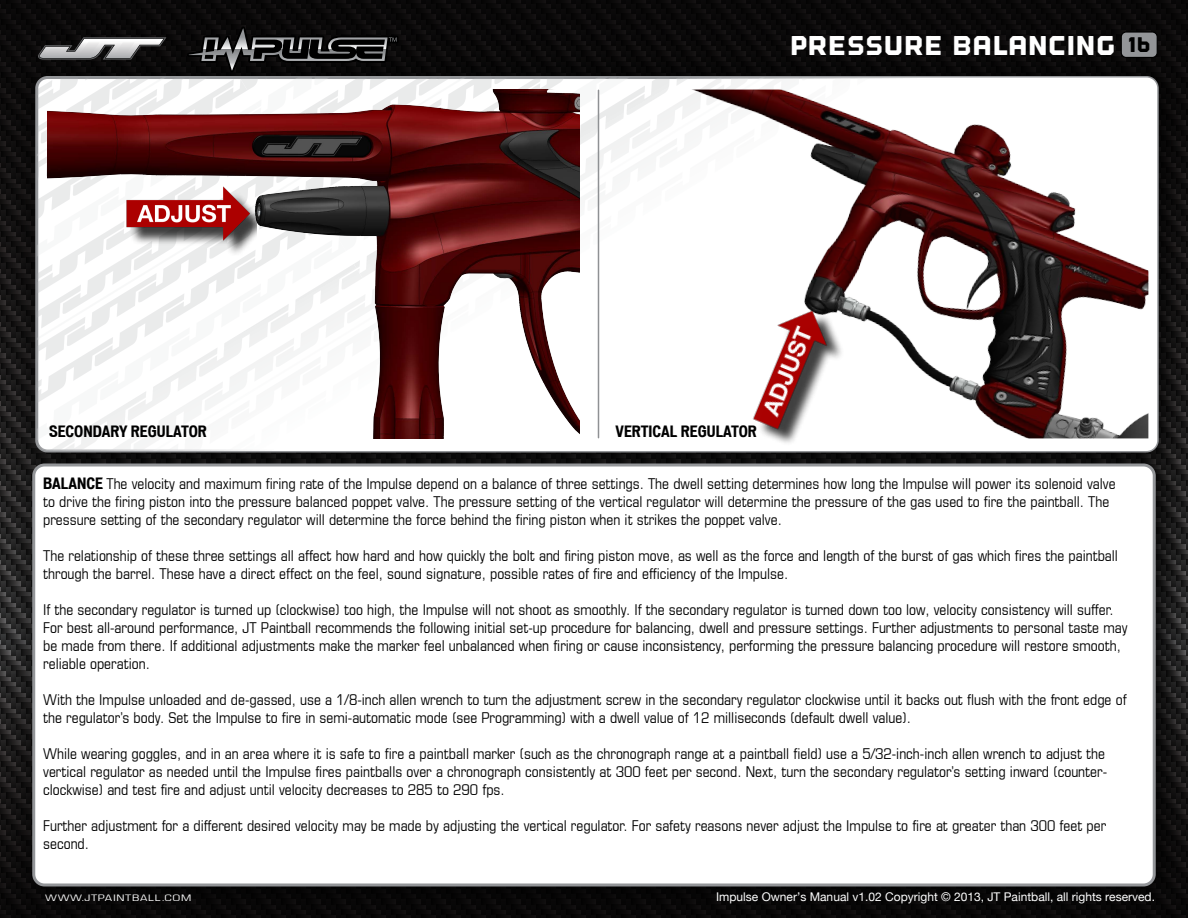
<style>
.page{position:relative;width:1188px;height:918px;background:#090809}
.page>*{position:absolute;margin:0;border:0;box-sizing:border-box;transform-origin:0 0}
.t1{font:27px "Outage Cut";color:#fff}
.t2{font:21px "Outage Cut";color:#000}
.t3{font:condensed 15px/18px "Eurostile";color:#000}
.t4{font:700 condensed 15px "Vonnes";color:#000}
.t5{font:12px "Helvetica Neue";color:#fff}
.t6{font:condensed 9px "Eurostile";letter-spacing:.05em;color:#fff;scale:1.43 1}
.s1{font-family:"Vonnes";font-weight:700}
</style>
<div class="page">
<img style="left:0;top:22px;width:1188px;height:392px">
<img style="left:0;top:414px;width:1188px;height:504px">
<div style="left:34px;top:465px;width:1120px;height:420px;background:#fff;border-radius:11px"></div>
<div style="left:32px;top:463px;width:1124px;height:423px;border:3px solid #939598;border-radius:11px"></div>
<svg style="left:37px;top:78px;width:1120px;height:373px;background:#f7f7f7"></svg>
<svg style="left:38px;top:27px;width:140px;height:33px"></svg>
<svg style="left:187px;top:26px;width:211px;height:46px"></svg>
<div style="left:1121px;top:32px;width:36px;height:25px;background:#939598;border-radius:5px"></div>
<div style="left:1121px;top:31px;width:37px;height:27px;border:1px solid #000;border-radius:5px"></div>
<hr style="left:598px;top:90px;width:1px;height:348px;background:#8f9194">
<img style="left:616px;top:90px;width:532px;height:348px">
<img style="left:47px;top:90px;width:533px;height:348px">
<div style="left:757px;top:313px;width:88px;height:134px;background:#fff"></div>
<img style="left:728px;top:288px;width:123px;height:154px">
<div style="left:129px;top:191px;width:127px;height:67px;background:#000;opacity:.75"></div>
<img style="left:123px;top:174px;width:133px;height:78px">
<h1 class="t1" style="left:790px;top:30px;width:327px">PRESSURE BALANCING</h1>
<h2 class="t2" style="left:1129px;top:32px;width:23px">16</h2>
<p class="t4" style="left:49px;top:423px;width:158px">SECONDARY REGU LATOR</p>
<p class="t4" style="left:616px;top:423px;width:142px">VERTICAL REGU LATOR</p>
<p class="t3" style="left:43px;top:474px;width:1074px"><span class="s1">BALANCE</span> The velocity and maximum firing rate of the Impulse depend on a balance of three settings. The dwell setting determines how long the Impulse will power its solenoid valve to drive the firing piston into the pressure balanced poppet valve. The pressure setting of the vertical regulator will determine the pressure of the gas used to fire the paintball. The pressure setting of the secondary regulator will determine the force behind the firing piston when it strikes the poppet valve.</p>
<p class="t3" style="left:43px;top:546px;width:1076px">The relationship of these three settings all affect how hard and how quickly the bolt and firing piston move, as well as the force and length of the burst of gas which fires the paintball through the barrel. These have a direct effect on the feel, sound signature, possible rates of fire and efficiency of the Impulse.</p>
<p class="t3" style="left:43px;top:600px;width:1086px">If the secondary regulator is turned up (clockwise) too high, the Impulse will not shoot as smoothly. If the secondary regulator is turned down too low, velocity consistency will suffer.<br>For best all-around performance, JT Paintball recommends the following initial set-up procedure for balancing, dwell and pressure settings. Further adjustments to personal taste may be made from there. If additional adjustments make the marker feel unbalanced when firing or cause inconsistency, performing the pressure balancing procedure will restore smooth, reliable operation.</p>
<p class="t3" style="left:43px;top:690px;width:1085px">With the Impulse unloaded and de-gassed, use a 1/8-inch allen wrench to turn the adjustment screw in the secondary regulator clockwise until it backs out flush with the front edge of the regulator’s body. Set the Impulse to fire in semi-automatic mode (see Programming) with a dwell value of 12 milliseconds (default dwell value).</p>
<p class="t3" style="left:43px;top:744px;width:1065px">While wearing goggles, and in an area where it is safe to fire a paintball marker (such as the chronograph range at a paintball field) use a 5/32-inch-inch allen wrench to adjust the vertical regulator as needed until the Impulse fires paintballs over a chronograph consistently at 300 feet per second. Next, turn the secondary regulator’s setting inward (counter&shy;clockwise) and test fire and adjust until velocity decreases to 285 to 290 fps.</p>
<p class="t3" style="left:43px;top:816px;width:1065px">Further adjustment for a different desired velocity may be made by adjusting the vertical regulator. For safety reasons never adjust the Impulse to fire at greater than 300 feet per second.</p>
<p class="t6" style="left:45px;top:892px;width:104px">WWW.JTPAINTBALL.COM</p>
<p class="t5" style="left:716px;top:890px;width:440px">Impulse Owner’s Manual v1.02 Copyright © 2013, JT Paintball, all rights reserved.</p>
</div>
